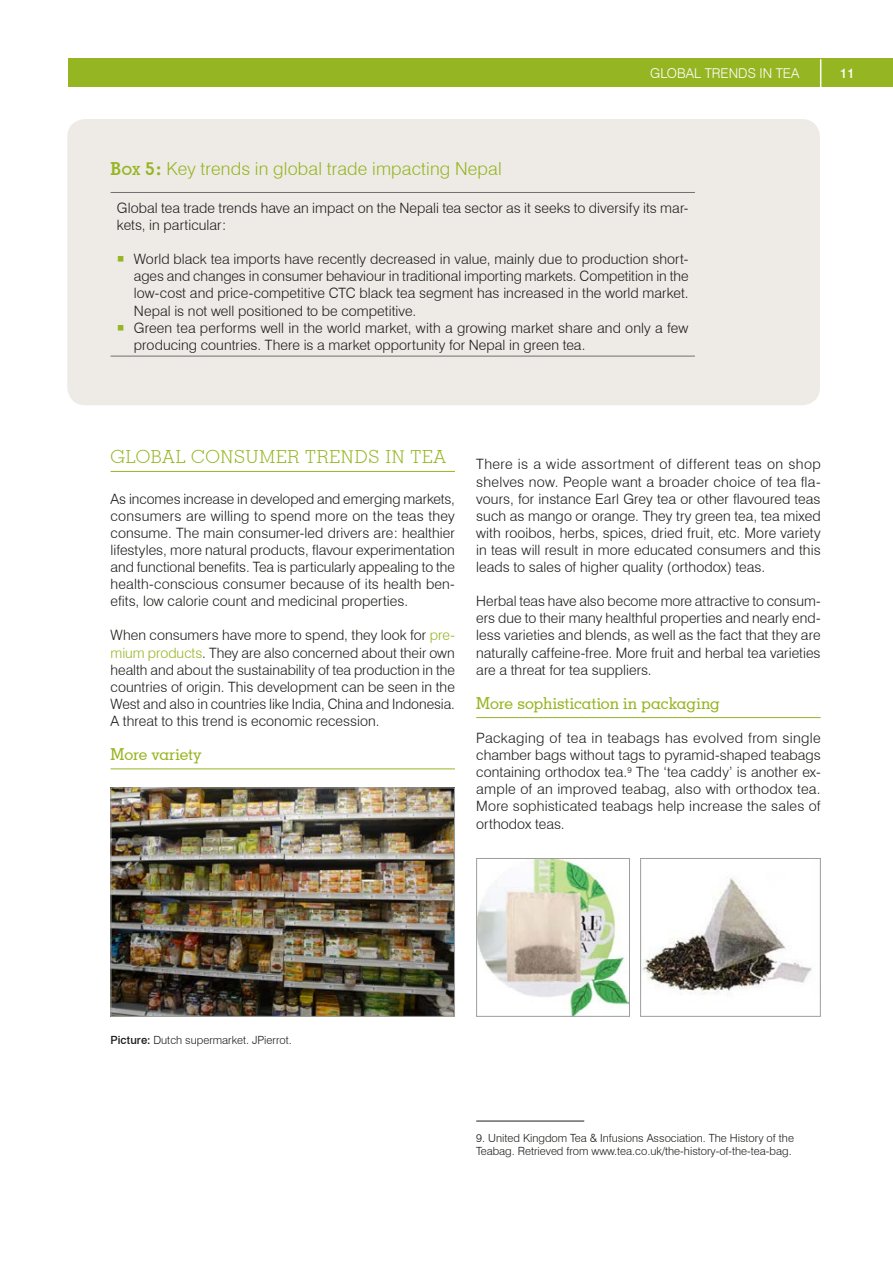
<style>
.page{position:relative;width:893px;height:1263px;background:#fff}
.page>*{position:absolute;margin:0;border:0;box-sizing:border-box;transform-origin:0 0}
.Boxes__names{font:300 18px "Swiss 721 BT";letter-spacing:.01em;color:#96b522}
.Title_2{font:300 18px "Geometric Slab 703 BT";letter-spacing:.045em;color:#96b522}
.Title_4{font:500 16.5px "Geometric Slab 703 BT";letter-spacing:.005em;color:#96b522;scale:.96 1}
.Body_text{font:300 14.25px/17.1px "Swiss 721 BT";letter-spacing:.005em;color:#1d1d1b;text-align:justify}
.t1{font:300 13.5px "Swiss 721 BT";color:#fff}
.t2{font:500 13.5px "Swiss 721 BT";color:#fff}
.footnote_text{font:300 11.25px/13.5px "Swiss 721 BT";color:#1d1d1b}
.pie_foto{font:300 11.25px "Swiss 721 BT";color:#1d1d1b}
.s1{font-family:"Geometric Slab 703 BT";font-weight:700}
.s2{font-family:"Geometric Slab 703 BT";font-weight:700;font-size:12.6px}
.s3{color:#96b522}
.s4{font-weight:500}
</style>
<div class="page">
<div style="left:67px;top:119px;width:753px;height:286px;background:#eeebe7;border-radius:18px"></div>
<div style="left:68px;top:58px;width:825px;height:29px;background:#96b522"></div>
<svg style="left:820px;top:59px;width:1px;height:28px"></svg>
<hr style="left:111px;top:192px;width:584px;height:1px;background:#706f6f">
<hr style="left:111px;top:356px;width:584px;height:1px;background:#706f6f">
<hr style="left:111px;top:471px;width:344px;height:1px;background:#96b522">
<hr style="left:111px;top:769px;width:344px;height:1px;background:#96b522">
<img style="left:113px;top:789px;width:340px;height:226px">
<div style="left:111px;top:787px;width:344px;height:230px;border:1px solid #9d9d9c"></div>
<hr style="left:476px;top:717px;width:345px;height:1px;background:#96b522">
<img style="left:478px;top:860px;width:150px;height:155px">
<div style="left:476px;top:858px;width:154px;height:159px;border:1px solid #9d9d9c"></div>
<img style="left:642px;top:877px;width:171px;height:117px">
<div style="left:640px;top:858px;width:181px;height:159px;border:1px solid #9d9d9c"></div>
<hr style="left:476px;top:1121px;width:108px;height:1px;background:#1d1d1b">
<p class="t1" style="left:650px;top:65px;width:151px">GLOBAL TRENDS IN TEA</p>
<p class="t2" style="left:840px;top:65px;width:17px">11</p>
<p class="Boxes__names" style="left:111px;top:158px;width:393px"><span class="s1">B</span><span class="s2">ox</span> <span class="s1">5:</span> Key trends in global trade impacting Nepal</p>
<p class="Body_text" style="left:117px;top:199px;width:573px">Global tea trade trends have an impact on the Nepali tea sector as it seeks to diversify its mar&shy;kets, in particular:</p>
<p class="Body_text" style="left:134px;top:250px;width:556px">World black tea imports have recently decreased in value, mainly due to production short&shy;ages and changes in consumer behaviour in traditional importing markets. Competition in the low-cost and price-competitive CTC black tea segment has increased in the world market.<br>Nepal is not well positioned to be competitive.</p>
<p class="Body_text" style="left:134px;top:319px;width:556px">Green tea performs well in the world market, with a growing market share and only a few producing countries. There is a market opportunity for Nepal in green tea.</p>
<p class="Title_2" style="left:111px;top:445px;width:337px">GLOBAL CONSUMER TRENDS IN TEA</p>
<p class="Body_text" style="left:111px;top:490px;width:346px">As incomes increase in developed and emerging markets, consumers are willing to spend more on the teas they consume. The main consumer-led drivers are: healthier lifestyles, more natural products, flavour experimentation and functional benefits. Tea is particularly appealing to the health-conscious consumer because of its health ben&shy;efits, low calorie count and medicinal properties.</p>
<p class="Body_text" style="left:111px;top:627px;width:346px">When consumers have more to spend, they look for <span class="s3">pre&shy;mium products</span>. They are also concerned about their own health and about the sustainability of tea production in the countries of origin. This development can be seen in the West and also in countries like India, China and Indonesia.<br>A threat to this trend is economic recession.</p>
<p class="Title_4" style="left:111px;top:744px;width:96px">More variety</p>
<p class="Body_text" style="left:476px;top:456px;width:346px">There is a wide assortment of different teas on shop shelves now. People want a broader choice of tea fla&shy;vours, for instance Earl Grey tea or other flavoured teas such as mango or orange. They try green tea, tea mixed with rooibos, herbs, spices, dried fruit, etc. More variety in teas will result in more educated consumers and this leads to sales of higher quality (orthodox) teas.</p>
<p class="Body_text" style="left:476px;top:592px;width:346px">Herbal teas have also become more attractive to consum&shy;ers due to their many healthful properties and nearly end&shy;less varieties and blends, as well as the fact that they are naturally caffeine-free. More fruit and herbal tea varieties are a threat for tea suppliers.</p>
<p class="Title_4" style="left:476px;top:693px;width:255px">More sophistication in packaging</p>
<p class="Body_text" style="left:476px;top:729px;width:346px">Packaging of tea in teabags has evolved from single chamber bags without tags to pyramid-shaped teabags containing orthodox tea.<sup>9</sup> The ‘tea caddy’ is another ex&shy;ample of an improved teabag, also with orthodox tea.<br>More sophisticated teabags help increase the sales of orthodox teas.</p>
<p class="pie_foto" style="left:111px;top:1033px;width:183px"><span class="s4">Picture:</span> Dutch supermarket. JPierrot.</p>
<p class="footnote_text" style="left:476px;top:1131px;width:319px">9. United Kingdom Tea &amp; Infusions Association. The History of the<br>Teabag. Retrieved from www.tea.co.uk/the-history-of-the-tea-bag.</p>
</div>
